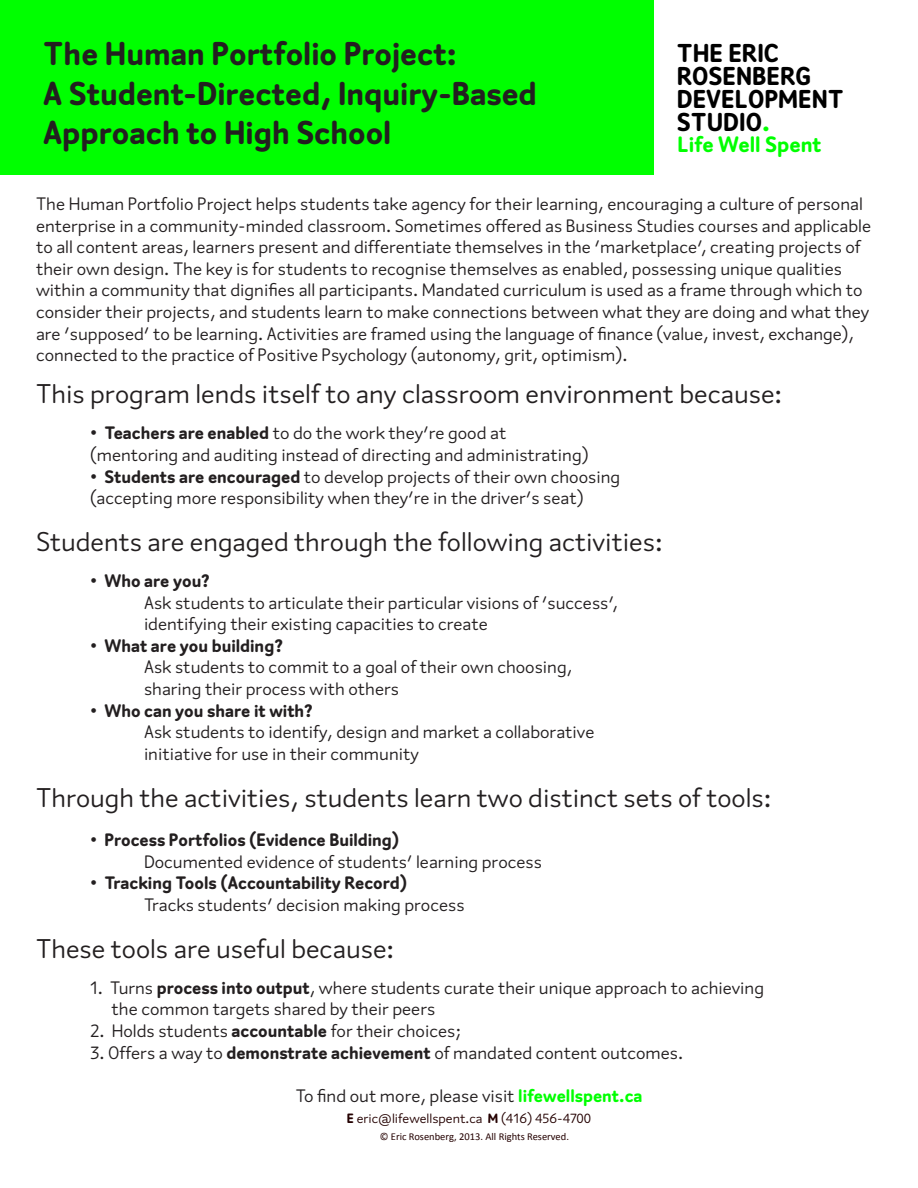
<style>
.page{position:relative;width:918px;height:1188px;background:#fff}
.page>*{position:absolute;margin:0;border:0;box-sizing:border-box;transform-origin:0 0}
.t1{font:700 33px "Flavin";color:#231f20}
.t2{font:27px "Flavin";color:#231f20}
.t3{font:700 25.8px/23.1px "Flavin";color:#000}
.t4{font:700 22.2px "Flavin";color:#0f0}
.t5{font:18px/21.6px "Flavin";color:#231f20}
.t6{font:700 18px "Flavin";color:#231f20}
.t7{font:13.5px "Flavin";color:#240000}
.t8{font:10.5px "Calibri";color:#240000}
.s1{color:#0f0}
.s2{font-weight:700}
.s3{font-weight:400}
.s4{font-weight:700;color:#0f0}
</style>
<div class="page">
<div style="left:0;top:0;width:653px;height:175px;background:#0f0"></div>
<p class="t1" style="left:43px;top:32px;width:415px">The Human Portfolio Project:</p>
<p class="t1" style="left:43px;top:71px;width:495px">A Student-Directed, Inquiry-Based</p>
<p class="t1" style="left:43px;top:111px;width:350px">Approach to High School</p>
<p class="t3" style="left:677px;top:41px;width:169px">THE ERIC<br>ROSENBERG<br>DEVELOPMENT<br>STUDIO<span class="s1">.</span></p>
<p class="t4" style="left:677px;top:130px;width:146px">Life Well Spent</p>
<p class="t5" style="left:36px;top:193px;width:837px">The Human Portfolio Project helps students take agency for their learning, encouraging a culture of personal enterprise in a community-minded classroom. Sometimes offered as Business Studies courses and applicable to all content areas, learners present and differentiate themselves in the ‘marketplace’, creating projects of their own design. The key is for students to recognise themselves as enabled, possessing unique qualities within a community that dignifies all participants. Mandated curriculum is used as a frame through which to consider their projects, and students learn to make connections between what they are doing and what they are ‘supposed’ to be learning. Activities are framed using the language of finance (value, invest, exchange), connected to the practice of Positive Psychology (autonomy, grit, optimism).</p>
<p class="t2" style="left:36px;top:377px;width:748px">This program lends itself to any classroom environment because:</p>
<p class="t5" style="left:90px;top:422px;width:418px">• <span class="s2">Teachers are enabled</span> to do the work they’re good at</p>
<p class="t5" style="left:90px;top:444px;width:500px">(mentoring and auditing instead of directing and administrating)</p>
<p class="t5" style="left:90px;top:465px;width:532px">• <span class="s2">Students are encouraged</span> to develop projects of their own choosing</p>
<p class="t5" style="left:90px;top:487px;width:495px">(accepting more responsibility when they’re in the driver’s seat)</p>
<p class="t2" style="left:36px;top:524px;width:628px">Students are engaged through the following activities:</p>
<p class="t6" style="left:90px;top:569px;width:122px"><span class="s3">•</span> Who are you?</p>
<p class="t5" style="left:144px;top:591px;width:475px">Ask students to articulate their particular visions of ‘success’,</p>
<p class="t5" style="left:144px;top:613px;width:345px">identifying their existing capacities to create</p>
<p class="t6" style="left:90px;top:634px;width:195px"><span class="s3">•</span> What are you building?</p>
<p class="t5" style="left:144px;top:656px;width:430px">Ask students to commit to a goal of their own choosing,</p>
<p class="t5" style="left:144px;top:678px;width:256px">sharing their process with others</p>
<p class="t6" style="left:90px;top:698px;width:225px"><span class="s3">•</span> Who can you share it with?</p>
<p class="t5" style="left:144px;top:721px;width:452px">Ask students to identify, design and market a collaborative</p>
<p class="t5" style="left:144px;top:742px;width:276px">initiative for use in their community</p>
<p class="t2" style="left:36px;top:780px;width:737px">Through the activities, students learn two distinct sets of tools:</p>
<p class="t6" style="left:90px;top:828px;width:311px"><span class="s3">•</span> Process Portfolios (Evidence Building)</p>
<p class="t5" style="left:144px;top:850px;width:399px">Documented evidence of students’ learning process</p>
<p class="t6" style="left:90px;top:871px;width:319px"><span class="s3">•</span> Tracking Tools (Accountability Record)</p>
<p class="t5" style="left:144px;top:894px;width:322px">Tracks students’ decision making process</p>
<p class="t2" style="left:36px;top:931px;width:360px">These tools are useful because:</p>
<p class="t5" style="left:90px;top:976px;width:676px">1. Turns <span class="s2">process into output</span>, where students curate their unique approach to achieving</p>
<p class="t5" style="left:112px;top:998px;width:325px">the common targets shared by their peers</p>
<p class="t5" style="left:90px;top:1020px;width:373px">2. Holds students <span class="s2">accountable</span> for their choices;</p>
<p class="t5" style="left:90px;top:1041px;width:595px">3. Offers a way to <span class="s2">demonstrate achievement</span> of mandated content outcomes.</p>
<p class="t5" style="left:296px;top:1084px;width:348px">To find out more, please visit <span class="s4">lifewellspent.ca</span></p>
<p class="t7" style="left:347px;top:1110px;width:246px"><span class="s2">E</span> eric@lifewellspent.ca <span class="s2">M</span> (416) 456-4700</p>
<p class="t8" style="left:380px;top:1130px;width:191px">© Eric Rosenberg, 2013. All Rights Reserved.</p>
</div>
